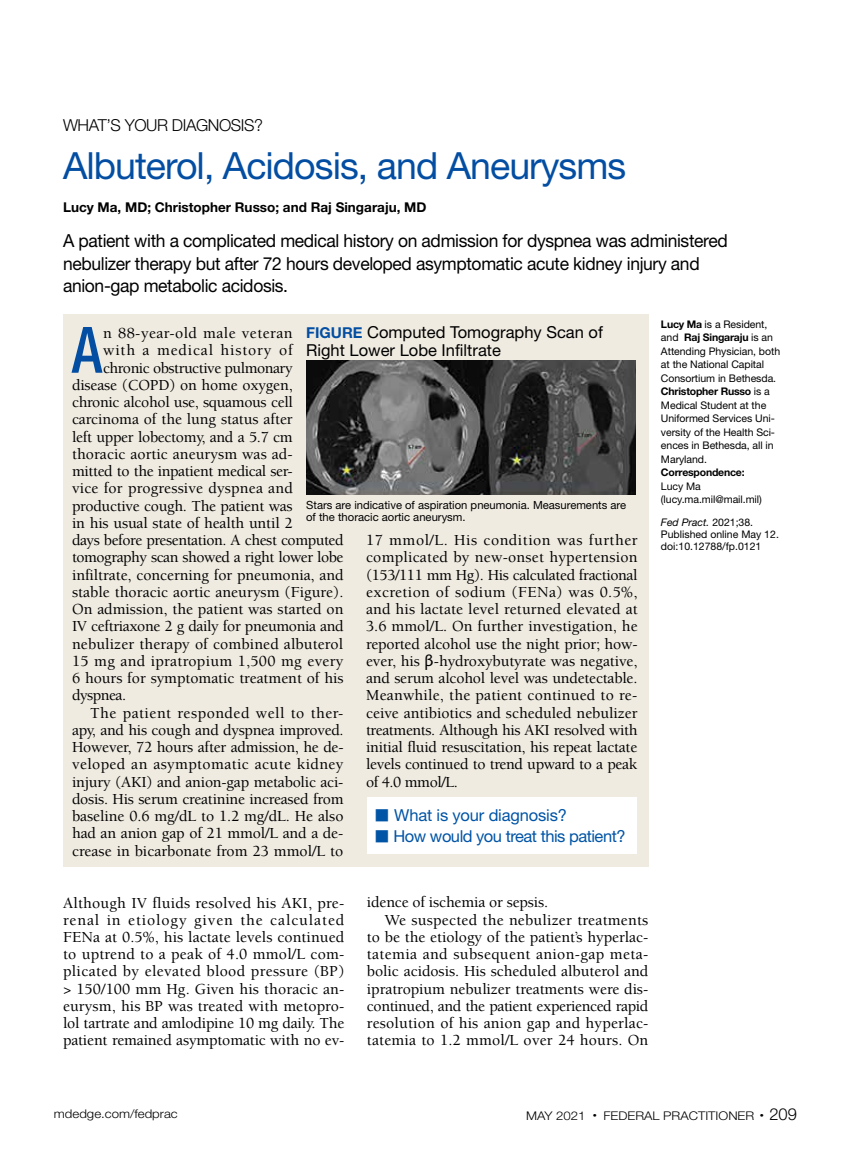
<style>
.page{position:relative;width:851px;height:1161px;background:#fff}
.page>*{position:absolute;margin:0;border:0;box-sizing:border-box;transform-origin:0 0}
.t1{font:500 condensed 64.05px "Helvetica Neue LT Std";color:#034ea2;scale:.9 1}
.t2{font:37.5px "Helvetica Neue LT Std";letter-spacing:-.025em;color:#034ea2}
.t3{font:18px/22.5px "Helvetica Neue LT Std";letter-spacing:-.02em;color:#000}
.t4{font:16.5px/18px "Helvetica Neue LT Std";color:#000}
.t5{font:16.5px "Helvetica Neue LT Std";letter-spacing:-.03em;color:#0054a6}
.t6{font:16.5px "Helvetica Neue LT Std";letter-spacing:-.01em;color:#0054a6}
.t7{font:300 16.5px "Helvetica Neue LT Std";letter-spacing:-.025em;color:#000}
.t8{font:500 15.75px/17.2px "Berkeley Std";letter-spacing:-.005em;color:#000;text-align:justify}
.t9{font:500 15.75px "Berkeley Std";letter-spacing:-.025em;color:#000}
.t10{font:500 15.75px "Berkeley Std";letter-spacing:.015em;color:#000}
.t11{font:500 15.75px "Berkeley Std";letter-spacing:-.03em;color:#000}
.t12{font:500 15.75px "Berkeley Std";letter-spacing:.03em;color:#000}
.t13{font:500 15.75px "Berkeley Std";letter-spacing:.02em;color:#000}
.t14{font:500 15.75px "Berkeley Std";letter-spacing:.025em;color:#000}
.t15{font:500 15.75px "Berkeley Std";letter-spacing:.055em;color:#000}
.t16{font:700 13.5px "Helvetica Neue LT Std";color:#000}
.t17{font:300 12px "Helvetica Neue LT Std";color:#000;scale:1.1 1}
.t18{font:11.25px/12px "Helvetica Neue LT Std";color:#000}
.t19{font:10.5px/13.5px "Helvetica Neue LT Std";letter-spacing:-.005em;color:#000}
.t20{font:700 10.5px "Helvetica Neue LT Std";letter-spacing:-.02em;color:#000}
.s1{font-weight:700}
.s2{font-style:italic}
.s3{font-weight:700;font-size:15px;color:#034ea2}
.s4{font-family:"Stone Sans Std Phonetic";font-weight:400}
.s5{font-size:16.5px}
</style>
<div class="page">
<div style="left:63px;top:314px;width:585px;height:553px;background:#efebe1"></div>
<div style="left:367px;top:797px;width:269px;height:57px;background:#fff"></div>
<img style="left:306px;top:361px;width:329px;height:134px">
<p class="t7" style="left:63px;top:116px;width:201px">WHAT’S YOUR DIAGNOSIS?</p>
<h2 class="t2" style="left:63px;top:144px;width:564px">Albuterol, Acidosis, and Aneurysms</h2>
<p class="t16" style="left:63px;top:199px;width:365px">Lucy Ma, MD; Christopher Russo; and Raj Singaraju, MD</p>
<p class="t3" style="left:63px;top:230px;width:666px">A patient with a complicated medical history on admission for dyspnea was administered nebulizer therapy but after 72 hours developed asymptomatic acute kidney injury and anion-gap metabolic acidosis.</p>
<p class="t19" style="left:661px;top:317px;width:121px"><span class="s1">Lucy Ma</span> is a Resident, and <span class="s1">Raj Singaraju</span> is an<br>Attending Physician, both at the National Capital<br>Consortium in Bethesda.<br><span class="s1">Christopher Russo</span> is a<br>Medical Student at the<br>Uniformed Services Uni&shy;versity of the Health Sci&shy;ences in Bethesda, all in<br>Maryland.</p>
<p class="t20" style="left:661px;top:466px;width:85px">Correspondence:</p>
<p class="t19" style="left:661px;top:479px;width:102px">Lucy Ma (lucy.ma.mil@mail.mil)</p>
<p class="t19" style="left:661px;top:516px;width:119px;line-height:12px"><span class="s2">Fed Pract.</span> 2021;38.<br>Published online May 12. doi:10.12788/fp.0121</p>
<p class="t4" style="left:306px;top:322px;width:298px"><span class="s3">FIGURE</span> Computed Tomography Scan of<br>Right Lower Lobe Infiltrate</p>
<h1 class="t1" style="left:72px;top:312px;width:35px">A</h1>
<p class="t12" style="left:103px;top:325px;width:191px">n 88-year-old male veteran</p>
<p class="t15" style="left:103px;top:342px;width:191px">with a medical history of</p>
<p class="t11" style="left:103px;top:359px;width:191px">chronic obstructive pulmonary</p>
<p class="t8" style="left:72px;top:377px;width:222px">disease (COPD) on home oxygen,</p>
<p class="t8" style="left:72px;top:394px;width:222px">chronic alcohol use, squamous cell</p>
<p class="t8" style="left:72px;top:411px;width:222px">carcinoma of the lung status after</p>
<p class="t8" style="left:72px;top:428px;width:222px">left upper lobectomy, and a 5.7 cm</p>
<p class="t8" style="left:72px;top:446px;width:222px">thoracic aortic aneurysm was ad-</p>
<p class="t9" style="left:72px;top:463px;width:222px">mitted to the inpatient medical ser-</p>
<p class="t8" style="left:72px;top:480px;width:222px">vice for progressive dyspnea and</p>
<p class="t8" style="left:72px;top:497px;width:222px">productive cough. The patient was</p>
<p class="t8" style="left:72px;top:515px;width:222px">in his usual state of health until 2</p>
<p class="t9" style="left:72px;top:532px;width:273px">days before presentation. A chest computed</p>
<p class="t11" style="left:72px;top:549px;width:273px">tomography scan showed a right lower lobe</p>
<p class="t8" style="left:72px;top:566px;width:273px">infiltrate, concerning for pneumonia, and</p>
<p class="t8" style="left:72px;top:584px;width:273px">stable thoracic aortic aneurysm (Figure).</p>
<p class="t8" style="left:72px;top:601px;width:273px">On admission, the patient was started on</p>
<p class="t9" style="left:72px;top:618px;width:273px">IV ceftriaxone 2 g daily for pneumonia and</p>
<p class="t8" style="left:72px;top:635px;width:273px">nebulizer therapy of combined albuterol</p>
<p class="t10" style="left:72px;top:653px;width:273px">15 mg and ipratropium 1,500 mg every</p>
<p class="t8" style="left:72px;top:670px;width:273px">6 hours for symptomatic treatment of his</p>
<p class="t11" style="left:72px;top:687px;width:56px">dyspnea.</p>
<p class="t12" style="left:90px;top:704px;width:255px">The patient responded well to ther-</p>
<p class="t8" style="left:72px;top:722px;width:273px">apy, and his cough and dyspnea improved.</p>
<p class="t8" style="left:72px;top:739px;width:273px">However, 72 hours after admission, he de-</p>
<p class="t14" style="left:72px;top:756px;width:273px">veloped an asymptomatic acute kidney</p>
<p class="t8" style="left:72px;top:773px;width:273px">injury (AKI) and anion-gap metabolic aci-</p>
<p class="t8" style="left:72px;top:791px;width:273px">dosis. His serum creatinine increased from</p>
<p class="t8" style="left:72px;top:808px;width:273px">baseline 0.6 mg/dL to 1.2 mg/dL. He also</p>
<p class="t8" style="left:72px;top:825px;width:273px">had an anion gap of 21 mmol/L and a de-</p>
<p class="t8" style="left:72px;top:842px;width:273px">crease in bicarbonate from 23 mmol/L to</p>
<p class="t18" style="left:306px;top:499px;width:321px">Stars are indicative of aspiration pneumonia. Measurements are of the thoracic aortic aneurysm.</p>
<p class="t8" style="left:366px;top:532px;width:273px">17 mmol/L. His condition was further complicated by new-onset hypertension (153/111 mm Hg). His calculated fractional excretion of sodium (FENa) was 0.5%, and his lactate level returned elevated at 3.6 mmol/L. On further investigation, he reported alcohol use the night prior; how&shy;ever, his <span class="s4">β</span>-hydroxybutyrate was negative, and serum alcohol level was undetectable.<br>Meanwhile, the patient continued to re&shy;ceive antibiotics and scheduled nebulizer treatments. Although his AKI resolved with initial fluid resuscitation, his repeat lactate levels continued to trend upward to a peak of 4.0 mmol/L.</p>
<p class="t6" style="left:374px;top:806px;width:194px">■ What is your diagnosis?</p>
<p class="t5" style="left:374px;top:827px;width:253px">■ How would you treat this patient?</p>
<p class="t8" style="left:63px;top:894px;width:283px">Although IV fluids resolved his AKI, pre&shy;renal in etiology given the calculated FENa at 0.5%, his lactate levels continued to uptrend to a peak of 4.0 mmol/L com&shy;plicated by elevated blood pressure (BP) &gt; 150/100 mm Hg. Given his thoracic an&shy;eurysm, his BP was treated with metopro&shy;lol tartrate and amlodipine 10 mg daily. The patient remained asymptomatic with no ev-</p>
<p class="t8" style="left:367px;top:894px;width:183px">idence of ischemia or sepsis.</p>
<p class="t10" style="left:385px;top:911px;width:265px">We suspected the nebulizer treatments</p>
<p class="t8" style="left:367px;top:929px;width:283px">to be the etiology of the patient’s hyperlac-</p>
<p class="t13" style="left:367px;top:946px;width:283px">tatemia and subsequent anion-gap meta-</p>
<p class="t8" style="left:367px;top:963px;width:283px">bolic acidosis. His scheduled albuterol and</p>
<p class="t8" style="left:367px;top:980px;width:283px">ipratropium nebulizer treatments were dis-</p>
<p class="t9" style="left:367px;top:998px;width:283px">continued, and the patient experienced rapid</p>
<p class="t10" style="left:367px;top:1015px;width:283px">resolution of his anion gap and hyperlac-</p>
<p class="t8" style="left:367px;top:1032px;width:283px">tatemia to 1.2 mmol/L over 24 hours. On</p>
<p class="t17" style="left:54px;top:1107px;width:114px">mdedge.com/fedprac</p>
<p class="t17" style="left:526px;top:1109px;width:248px">MAY 2021 <sup>•</sup> FEDERAL PRACTITIONER <sup>•</sup> <span class="s5">209</span></p>
</div>
